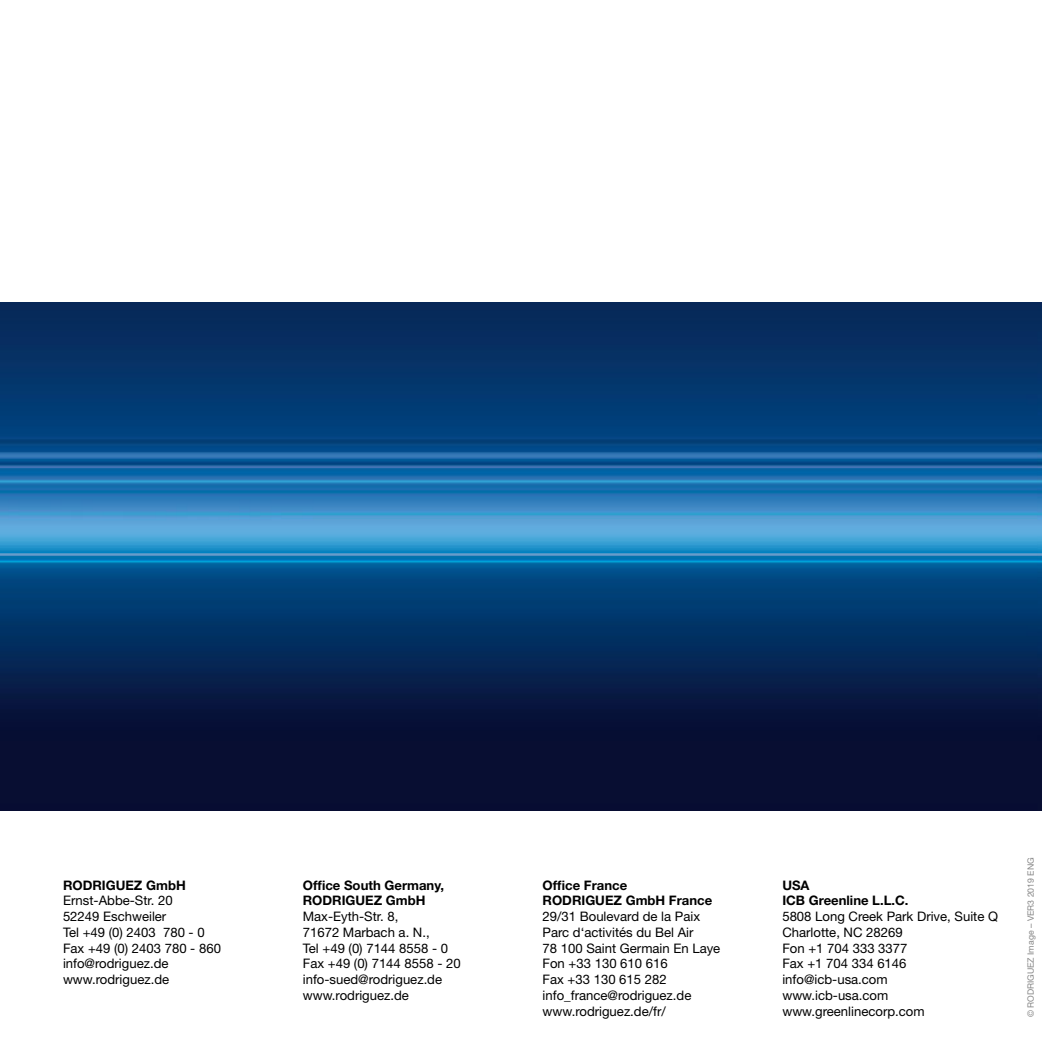
<style>
.page{position:relative;width:1042px;height:1042px;background:#fff}
.page>*{position:absolute;margin:0;border:0;box-sizing:border-box;transform-origin:0 0}
.t1{font:13.12px/15.8px "Helvetica Neue LT";color:#000}
.t2{font:700 13.12px/15.8px "Helvetica Neue LT";color:#000}
.t3{font:8.75px "Helvetica Neue LT";color:#878787}
</style>
<div class="page">
<img style="left:0;top:302px;width:1042px;height:509px">
<p class="t2" style="left:63px;top:876px;width:124px">RODRIGUEZ GmbH</p>
<p class="t1" style="left:63px;top:892px;width:159px">Ernst-Abbe-Str. 20<br>52249 Eschweiler<br>Tel +49 (0) 2403 780 - 0<br>Fax +49 (0) 2403 780 - 860 info@rodriguez.de www.rodriguez.de</p>
<p class="t2" style="left:303px;top:876px;width:143px">Office South Germany,<br>RODRIGUEZ GmbH</p>
<p class="t1" style="left:303px;top:908px;width:159px">Max-Eyth-Str. 8,<br>71672 Marbach a. N.,<br>Tel +49 (0) 7144 8558 - 0<br>Fax +49 (0) 7144 8558 - 20 info-sued@rodriguez.de www.rodriguez.de</p>
<p class="t2" style="left:542px;top:876px;width:171px">Office France<br>RODRIGUEZ GmbH France</p>
<p class="t1" style="left:542px;top:908px;width:179px">29/31 Boulevard de la Paix<br>Parc d‘activités du Bel Air<br>78 100 Saint Germain En Laye<br>Fon +33 130 610 616<br>Fax +33 130 615 282 info_france@rodriguez.de www.rodriguez.de/fr/</p>
<p class="t2" style="left:782px;top:876px;width:128px">USA<br>ICB Greenline L.L.C.</p>
<p class="t1" style="left:782px;top:908px;width:217px">5808 Long Creek Park Drive, Suite Q<br>Charlotte, NC 28269<br>Fon +1 704 333 3377<br>Fax +1 704 334 6146 info@icb-usa.com<br>www.icb-usa.com www.greenlinecorp.com</p>
<p class="t3" style="left:1025px;top:1017px;width:162px;rotate:-90deg">© RODRIGUEZ Image – VER3 2019 ENG</p>
</div>
